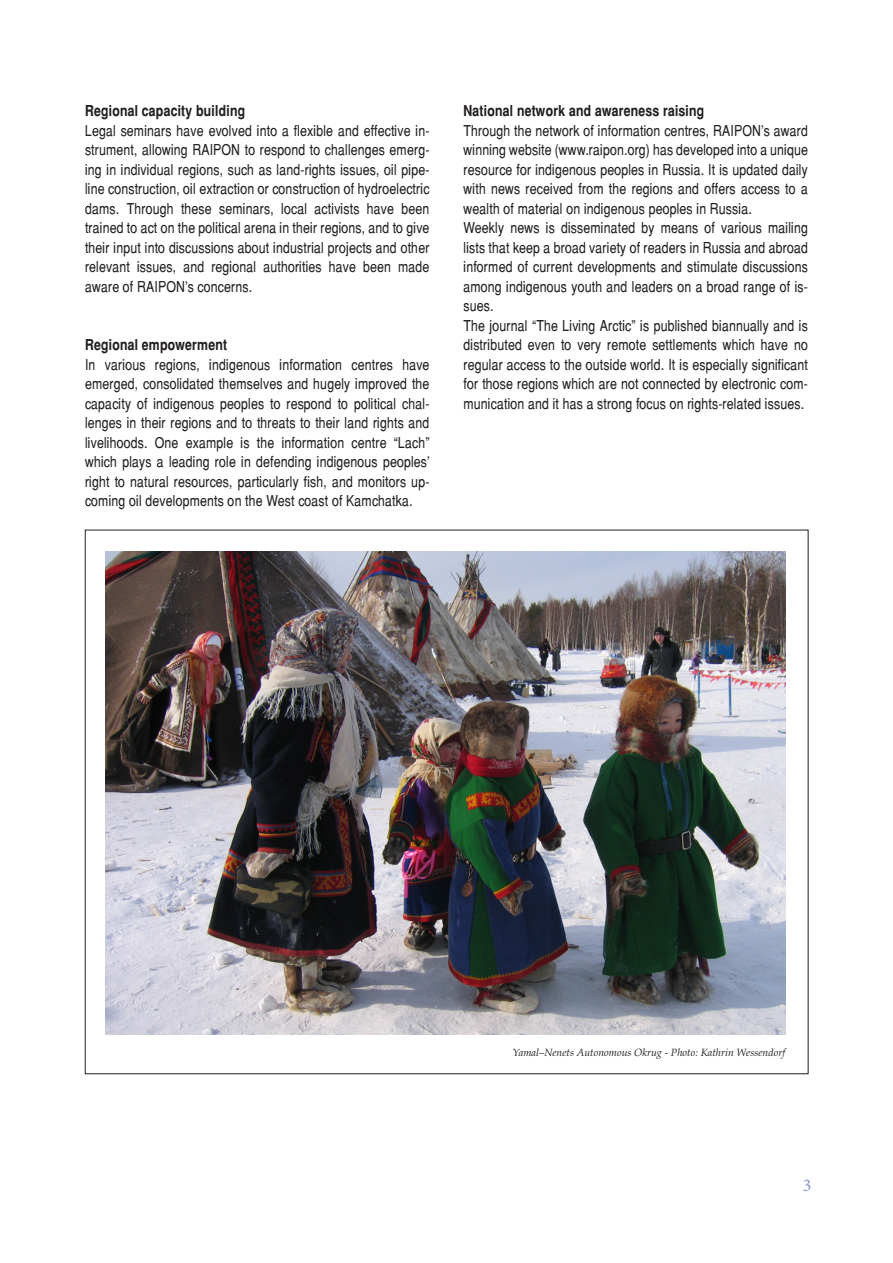
<style>
.page{position:relative;width:893px;height:1263px;background:#fff}
.page>*{position:absolute;margin:0;border:0;box-sizing:border-box;transform-origin:0 0}
.t1{font:18px "Minion Pro";color:#8997cc}
.PARRAFO_1{font:15px/19.5px "Switzerland Narrow";letter-spacing:.01em;color:#231f20;text-align:justify}
.titulo_2{font:700 15px "Switzerland Narrow";letter-spacing:.01em;color:#231f20}
.foto{font:italic 10.5px "Palatino";color:#231f20}
</style>
<div class="page">
<img style="left:106px;top:551px;width:679px;height:483px">
<p class="titulo_2" style="left:85px;top:102px;width:162px">Regional capacity building</p>
<p class="PARRAFO_1" style="left:85px;top:120px;width:346px">Legal seminars have evolved into a flexible and effective in&shy;strument, allowing RAIPON to respond to challenges emerg&shy;ing in individual regions, such as land-rights issues, oil pipe&shy;line construction, oil extraction or construction of hydroelectric dams. Through these seminars, local activists have been trained to act on the political arena in their regions, and to give their input into discussions about industrial projects and other relevant issues, and regional authorities have been made aware of RAIPON’s concerns.</p>
<p class="titulo_2" style="left:85px;top:336px;width:144px">Regional empowerment</p>
<p class="PARRAFO_1" style="left:85px;top:354px;width:346px">In various regions, indigenous information centres have emerged, consolidated themselves and hugely improved the capacity of indigenous peoples to respond to political chal&shy;lenges in their regions and to threats to their land rights and livelihoods. One example is the information centre “Lach” which plays a leading role in defending indigenous peoples’ right to natural resources, particularly fish, and monitors up&shy;coming oil developments on the West coast of Kamchatka.</p>
<p class="titulo_2" style="left:463px;top:102px;width:242px">National network and awareness raising</p>
<p class="PARRAFO_1" style="left:463px;top:120px;width:346px">Through the network of information centres, RAIPON’s award winning website (www.raipon.org) has developed into a unique resource for indigenous peoples in Russia. It is updated daily with news received from the regions and offers access to a wealth of material on indigenous peoples in Russia.</p>
<p class="PARRAFO_1" style="left:463px;top:218px;width:346px">Weekly news is disseminated by means of various mailing lists that keep a broad variety of readers in Russia and abroad informed of current developments and stimulate discussions among indigenous youth and leaders on a broad range of is&shy;sues.</p>
<p class="PARRAFO_1" style="left:463px;top:315px;width:346px">The journal “The Living Arctic” is published biannually and is distributed even to very remote settlements which have no regular access to the outside world. It is especially significant for those regions which are not connected by electronic com&shy;munication and it has a strong focus on rights-related issues.</p>
<p class="foto" style="left:513px;top:1046px;width:274px">Yamal–Nenets Autonomous Okrug - Photo: Kathrin Wessendorf</p>
<p class="t1" style="left:803px;top:1173px;width:10px">3</p>
</div>
